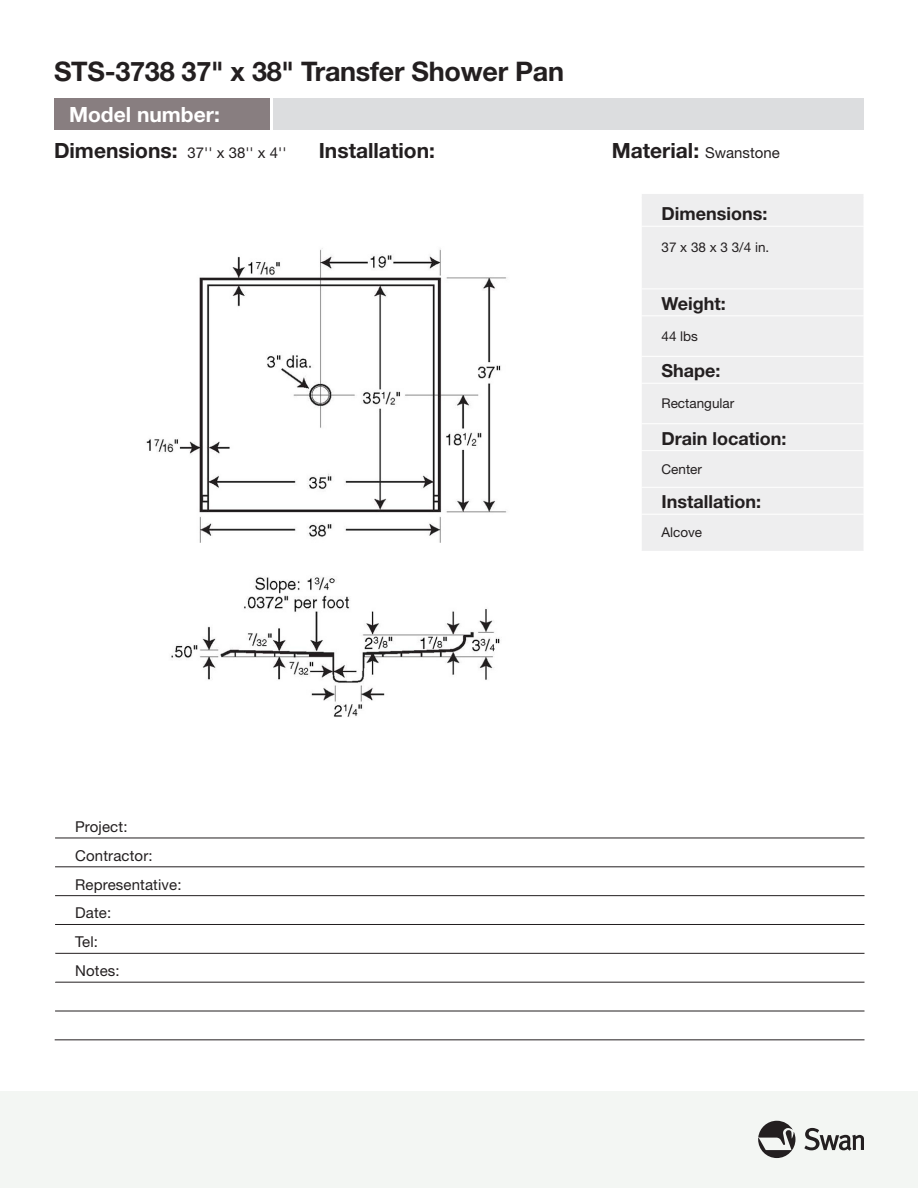
<style>
.page{position:relative;width:918px;height:1188px;background:#fff}
.page>*{position:absolute;margin:0;border:0;box-sizing:border-box;transform-origin:0 0}
.t1{font:700 27px "Helvetica Neue LT Std";letter-spacing:-.01em;color:#231f20}
.dimensions{font:700 21px "Helvetica Neue LT Std";color:#231f20}
.SKU_LBL_VAR{font:700 21px "Helvetica Neue LT Std";color:#fff}
.product-features-tit{font:700 18px "Helvetica Neue LT Std";color:#231f20}
.dimensions-2{font:15px "Helvetica Neue LT Std";color:#231f20}
.REPRESENTATIVE_LBL_V{font:15px "Helvetica Neue LT Std";letter-spacing:.01em;color:#231f20}
.CONTRACTOR_LBL_VAR{font:15px "Helvetica Neue LT Std";letter-spacing:.01em;color:#231f20}
.TEL_LBL_VAR{font:15px "Helvetica Neue LT Std";letter-spacing:.01em;color:#231f20}
.PROJECT_LBL_VAR{font:15px "Helvetica Neue LT Std";letter-spacing:.01em;color:#231f20}
.DATE_LBL_VAR{font:15px "Helvetica Neue LT Std";color:#231f20}
.product-features-tex{font:13.5px "Helvetica Neue LT Std";color:#231f20}
.s1{font-weight:700;font-size:21px}
.s2{font-weight:400;font-size:15px}
</style>
<div class="page">
<div style="left:0;top:1091px;width:918px;height:97px;background:#f3f6f3"></div>
<div style="left:273px;top:99px;width:591px;height:31px;background:#dcdddf"></div>
<div style="left:54px;top:99px;width:216px;height:31px;background:#887e80"></div>
<svg style="left:804px;top:1128px;width:60px;height:23px"></svg>
<svg style="left:758px;top:1121px;width:37px;height:37px"></svg>
<hr style="left:55px;top:838px;width:810px;height:1px;background:#231f20">
<hr style="left:55px;top:867px;width:810px;height:1px;background:#231f20">
<hr style="left:55px;top:895px;width:810px;height:1px;background:#231f20">
<hr style="left:55px;top:924px;width:810px;height:1px;background:#231f20">
<hr style="left:55px;top:1011px;width:810px;height:1px;background:#231f20">
<hr style="left:55px;top:1040px;width:810px;height:1px;background:#231f20">
<hr style="left:55px;top:953px;width:810px;height:1px;background:#231f20">
<hr style="left:55px;top:982px;width:810px;height:1px;background:#231f20">
<svg style="left:55px;top:837px;width:1px;height:203px"></svg>
<img style="left:146px;top:248px;width:361px;height:469px">
<div style="left:642px;top:194px;width:222px;height:357px;background:#eeeeef"></div>
<hr style="left:641px;top:226px;width:223px;height:1px;background:#fff">
<hr style="left:641px;top:289px;width:223px;height:1px;background:#fff">
<hr style="left:641px;top:315px;width:223px;height:1px;background:#fff">
<hr style="left:641px;top:356px;width:223px;height:1px;background:#fff">
<hr style="left:641px;top:383px;width:223px;height:1px;background:#fff">
<hr style="left:641px;top:423px;width:223px;height:1px;background:#fff">
<hr style="left:641px;top:450px;width:223px;height:1px;background:#fff">
<hr style="left:641px;top:487px;width:223px;height:1px;background:#fff">
<hr style="left:641px;top:514px;width:223px;height:1px;background:#fff">
<h1 class="t1" style="left:54px;top:54px;width:512px">STS-3738 37" x 38" Transfer Shower Pan</h1>
<p class="SKU_LBL_VAR" style="left:69px;top:101px;width:152px">Model number:</p>
<p class="dimensions-2" style="left:54px;top:144px;width:234px"><span class="s1">Dimensions:</span> 37'' x 38'' x 4''</p>
<p class="dimensions" style="left:319px;top:138px;width:118px">Installation:</p>
<p class="dimensions" style="left:612px;top:138px;width:169px">Material: <span class="s2">Swanstone</span></p>
<p class="product-features-tit" style="left:662px;top:203px;width:107px">Dimensions:</p>
<p class="product-features-tex" style="left:661px;top:239px;width:109px">37 x 38 x 3 3/4 in.</p>
<p class="PROJECT_LBL_VAR" style="left:75px;top:818px;width:54px">Project:</p>
<p class="CONTRACTOR_LBL_VAR" style="left:75px;top:847px;width:79px">Contractor:</p>
<p class="REPRESENTATIVE_LBL_V" style="left:75px;top:875px;width:108px">Representative:</p>
<p class="DATE_LBL_VAR" style="left:75px;top:904px;width:38px">Date:</p>
<p class="TEL_LBL_VAR" style="left:75px;top:933px;width:24px">Tel:</p>
<p class="TEL_LBL_VAR" style="left:75px;top:962px;width:46px">Notes:</p>
<p class="product-features-tit" style="left:662px;top:292px;width:66px">Weight:</p>
<p class="product-features-tex" style="left:661px;top:328px;width:38px">44 lbs</p>
<p class="product-features-tit" style="left:662px;top:360px;width:61px">Shape:</p>
<p class="product-features-tex" style="left:661px;top:395px;width:74px">Rectangular</p>
<p class="product-features-tit" style="left:662px;top:427px;width:126px">Drain location:</p>
<p class="product-features-tex" style="left:661px;top:461px;width:42px">Center</p>
<p class="product-features-tit" style="left:662px;top:491px;width:101px">Installation:</p>
<p class="product-features-tex" style="left:661px;top:524px;width:42px">Alcove</p>
</div>
